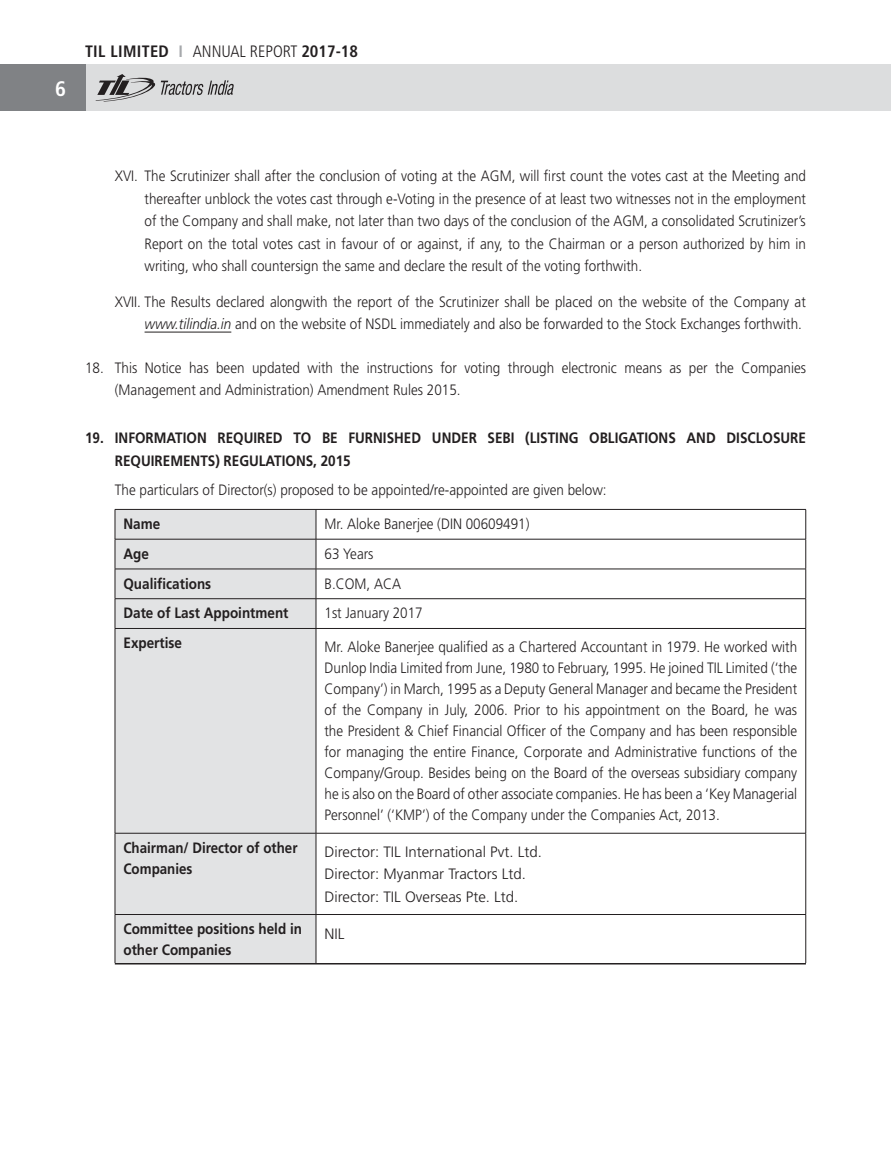
<style>
.page{position:relative;width:891px;height:1161px;background:#fff}
.page>*{position:absolute;margin:0;border:0;box-sizing:border-box;transform-origin:0 0}
.t1{font:700 condensed 21px "Frutiger";color:#fff}
.t2{font:700 condensed 16.5px "Frutiger";letter-spacing:.02em;color:#231f20}
.t3{font:300 15px/21px "Frutiger";color:#231f20;text-align:justify;scale:.9 1}
.t4{font:700 15px/22.5px "Frutiger";color:#231f20;scale:.9 1}
.t5{font:300 15px/22.2px "Frutiger";color:#231f20}
.t6{font:700 15px/21px "Frutiger";color:#231f20;scale:.89 1}
.s1{color:#a7a9ac}
.s2{font-weight:300}
.s3{font-style:italic}
</style>
<div class="page">
<div style="left:0;top:64px;width:891px;height:47px;background:#dcddde"></div>
<svg style="left:96px;top:74px;width:138px;height:28px"></svg>
<div style="left:0;top:64px;width:85px;height:47px;background:#808285"></div>
<hr style="left:145px;top:332px;width:86px;height:1px;background:#231f20">
<div style="left:116px;top:510px;width:200px;height:453px;background:#e2e3e4"></div>
<hr style="left:115px;top:509px;width:201px;height:1px;background:#231f20">
<svg style="left:115px;top:510px;width:1px;height:29px"></svg>
<hr style="left:316px;top:509px;width:490px;height:1px;background:#231f20">
<svg style="left:316px;top:510px;width:1px;height:29px"></svg>
<svg style="left:806px;top:510px;width:1px;height:29px"></svg>
<hr style="left:115px;top:539px;width:201px;height:1px;background:#231f20">
<hr style="left:115px;top:539px;width:1px;height:30px;background:#231f20">
<hr style="left:316px;top:539px;width:490px;height:1px;background:#231f20">
<hr style="left:316px;top:539px;width:1px;height:30px;background:#231f20">
<hr style="left:806px;top:539px;width:1px;height:30px;background:#231f20">
<hr style="left:115px;top:569px;width:201px;height:1px;background:#231f20">
<hr style="left:115px;top:569px;width:1px;height:30px;background:#231f20">
<hr style="left:316px;top:569px;width:490px;height:1px;background:#231f20">
<hr style="left:316px;top:569px;width:1px;height:30px;background:#231f20">
<hr style="left:806px;top:569px;width:1px;height:30px;background:#231f20">
<hr style="left:115px;top:598px;width:201px;height:1px;background:#231f20">
<svg style="left:115px;top:599px;width:1px;height:29px"></svg>
<hr style="left:316px;top:598px;width:490px;height:1px;background:#231f20">
<svg style="left:316px;top:599px;width:1px;height:29px"></svg>
<svg style="left:806px;top:599px;width:1px;height:29px"></svg>
<hr style="left:115px;top:628px;width:201px;height:1px;background:#231f20">
<hr style="left:115px;top:629px;width:1px;height:204px;background:#231f20">
<hr style="left:316px;top:628px;width:490px;height:1px;background:#231f20">
<hr style="left:316px;top:629px;width:1px;height:204px;background:#231f20">
<hr style="left:806px;top:629px;width:1px;height:204px;background:#231f20">
<hr style="left:115px;top:833px;width:201px;height:1px;background:#231f20">
<hr style="left:115px;top:833px;width:1px;height:81px;background:#231f20">
<hr style="left:316px;top:833px;width:490px;height:1px;background:#231f20">
<hr style="left:316px;top:833px;width:1px;height:81px;background:#231f20">
<hr style="left:806px;top:833px;width:1px;height:81px;background:#231f20">
<hr style="left:115px;top:915px;width:1px;height:48px;background:#231f20">
<hr style="left:316px;top:914px;width:490px;height:1px;background:#231f20">
<hr style="left:316px;top:915px;width:1px;height:48px;background:#231f20">
<hr style="left:806px;top:915px;width:1px;height:48px;background:#231f20">
<hr style="left:115px;top:914px;width:201px;height:1px;background:#231f20">
<hr style="left:115px;top:963px;width:201px;height:2px;background:#231f20">
<hr style="left:316px;top:963px;width:490px;height:2px;background:#231f20">
<h1 class="t1" style="left:55px;top:76px;width:12px">6</h1>
<p class="t2" style="left:85px;top:42px;width:275px">TIL LIMITED <span class="s1">I</span> <span class="s2">ANNUAL REPORT</span> 2017-18</p>
<p class="t3" style="left:145px;top:165px;width:736px;line-height:22.5px;text-indent:-30px">XVI. The Scrutinizer shall after the conclusion of voting at the AGM, will first count the votes cast at the Meeting and thereafter unblock the votes cast through e-Voting in the presence of at least two witnesses not in the employment of the Company and shall make, not later than two days of the conclusion of the AGM, a consolidated Scrutinizer’s Report on the total votes cast in favour of or against, if any, to the Chairman or a person authorized by him in writing, who shall countersign the same and declare the result of the voting forthwith.</p>
<p class="t3" style="left:115px;top:290px;width:769px;line-height:22.5px;text-align:right">XVII. The Results declared alongwith the report of the Scrutinizer shall be placed on the website of the Company at <span class="s3">www.tilindia.in</span> and on the website of NSDL immediately and also be forwarded to the Stock Exchanges forthwith.</p>
<p class="t3" style="left:115px;top:357px;width:769px;line-height:22.5px;text-indent:-30px">18. This Notice has been updated with the instructions for voting through electronic means as per the Companies (Management and Administration) Amendment Rules 2015.</p>
<p class="t4" style="left:115px;top:427px;width:769px;text-indent:-30px">19. INFORMATION REQUIRED TO BE FURNISHED UNDER SEBI (LISTING OBLIGATIONS AND DISCLOSURE<br>REQUIREMENTS) REGULATIONS, 2015</p>
<p class="t3" style="left:115px;top:479px;width:548px">The particulars of Director(s) proposed to be appointed/re-appointed are given below:</p>
<p class="t4" style="left:123px;top:513px;width:42px">Name</p>
<p class="t3" style="left:324px;top:514px;width:229px">Mr. Aloke Banerjee (DIN 00609491)</p>
<p class="t4" style="left:123px;top:543px;width:30px">Age</p>
<p class="t3" style="left:324px;top:543px;width:56px">63 Years</p>
<p class="t4" style="left:123px;top:572px;width:99px">Qualifications</p>
<p class="t3" style="left:324px;top:573px;width:87px">B.COM, ACA</p>
<p class="t4" style="left:123px;top:602px;width:185px">Date of Last Appointment</p>
<p class="t3" style="left:324px;top:603px;width:111px">1st January 2017</p>
<p class="t4" style="left:123px;top:632px;width:67px">Expertise</p>
<p class="t3" style="left:324px;top:637px;width:527px">Mr. Aloke Banerjee qualified as a Chartered Accountant in 1979. He worked with Dunlop India Limited from June, 1980 to February, 1995. He joined TIL Limited (‘the Company’) in March, 1995 as a Deputy General Manager and became the President of the Company in July, 2006. Prior to his appointment on the Board, he was the President &amp; Chief Financial Officer of the Company and has been responsible for managing the entire Finance, Corporate and Administrative functions of the Company/Group. Besides being on the Board of the overseas subsidiary company he is also on the Board of other associate companies. He has been a ‘Key Managerial Personnel’ (‘KMP’) of the Company under the Companies Act, 2013.</p>
<p class="t6" style="left:123px;top:837px;width:197px">Chairman/ Director of other<br>Companies</p>
<p class="t5" style="left:324px;top:841px;width:219px">Director: TIL International Pvt. Ltd.<br>Director: Myanmar Tractors Ltd.<br>Director: TIL Overseas Pte. Ltd.</p>
<p class="t4" style="left:123px;top:919px;width:200px;line-height:21px">Committee positions held in other Companies</p>
<p class="t5" style="left:324px;top:922px;width:21px">NIL</p>
</div>
